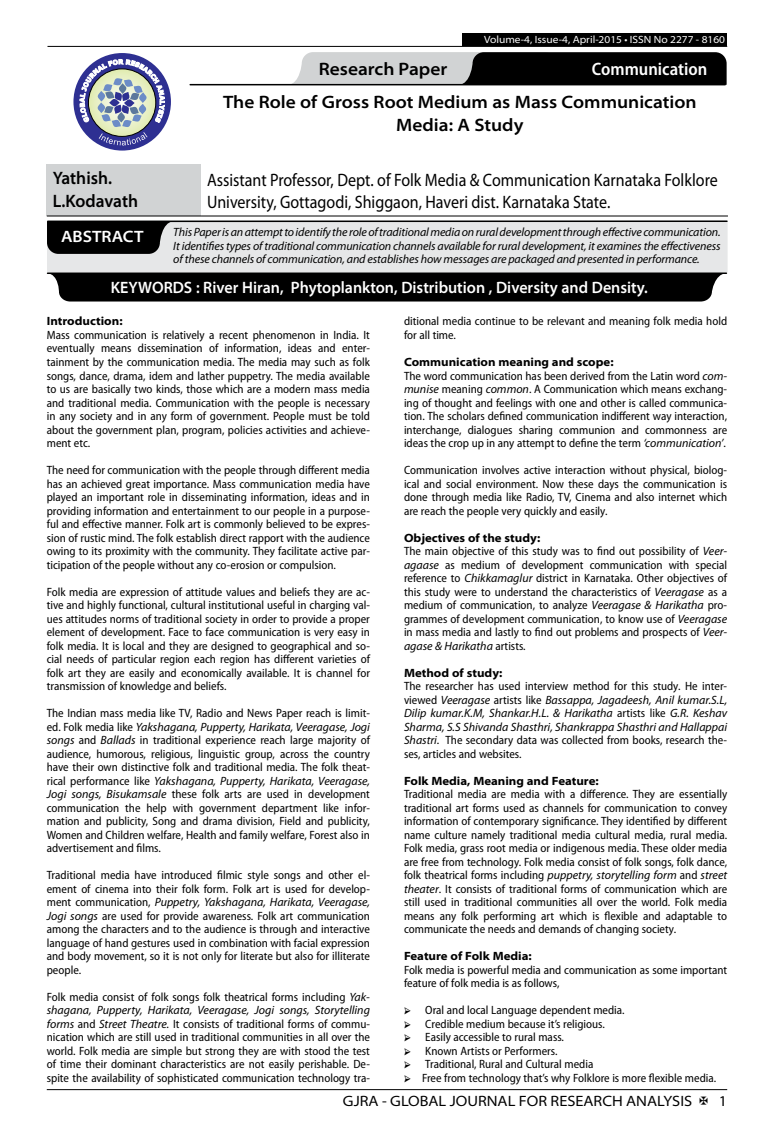
<style>
.page{position:relative;width:774px;height:1136px;background:#fff}
.page>*{position:absolute;margin:0;border:0;box-sizing:border-box;transform-origin:0 0}
.t1{font:18px/21.6px "Myriad Pro";color:#000;scale:.89 1}
.t2{font:600 semi-expanded 18px/23.4px "Myriad Pro";color:#000;text-align:center}
.t3{font:600 semi-expanded 18px/23.4px "Myriad Pro";color:#000;scale:.9 1}
.t4{font:600 semi-condensed 18px "Myriad Pro";color:#fff}
.t5{font:600 semi-expanded 16.5px "Myriad Pro";color:#fff;scale:.9 1}
.t6{font:600 semi-expanded 16.5px "Myriad Pro";color:#fff}
.t7{font:semi-expanded 15px "Myriad Pro";color:#000}
.t8{font:semi-condensed 12px/13.5px "Myriad Pro";color:#000;text-align:justify}
.t9{font:italic 12px/13.5px "Myriad Pro";letter-spacing:-.01em;color:#000;text-align:justify}
.t10{font:700 semi-expanded 12px "Myriad Pro";color:#000}
.t11{font:semi-expanded 10.5px "Myriad Pro";color:#fff}
.s1{font-style:italic;font-stretch:normal}
.s2{font-weight:700;font-stretch:semi-expanded}
</style>
<div class="page">
<hr style="left:47px;top:1089px;width:680px;height:1px;background:#000">
<div style="left:462px;top:33px;width:265px;height:13px;background:#000"></div>
<hr style="left:47px;top:46px;width:680px;height:1px;background:#000">
<svg style="left:288px;top:52px;width:439px;height:33px;background:#5a5a5b"></svg>
<hr style="left:190px;top:84px;width:535px;height:1px;background:#000">
<div style="left:73px;top:53px;width:98px;height:97px;background:#2e3092;border-radius:50%"></div>
<svg style="left:80px;top:59px;width:85px;height:86px"></svg>
<div style="left:47px;top:164px;width:154px;height:52px;background:#d1d3d4"></div>
<hr style="left:47px;top:215px;width:154px;height:1px;background:#000">
<hr style="left:201px;top:215px;width:527px;height:1px;background:#000">
<div style="left:47px;top:221px;width:680px;height:51px;background:#e6e7e8"></div>
<hr style="left:48px;top:220px;width:679px;height:2px;background:#000">
<svg style="left:47px;top:221px;width:126px;height:33px;background:#171717"></svg>
<hr style="left:48px;top:272px;width:678px;height:2px;background:#000">
<svg style="left:47px;top:273px;width:676px;height:28px;background:#111"></svg>
<div style="left:68px;top:280px;width:623px;height:17px;background:#000"></div>
<p class="t11" style="left:484px;top:34px;width:242px">Volume-4, Issue-4, April-2015 • ISSN No 2277 - 8160</p>
<h1 class="t2" style="left:319px;top:58px;width:130px">Research Paper</h1>
<h1 class="t4" style="left:592px;top:59px;width:117px">Communication</h1>
<h1 class="t2" style="left:223px;top:91px;width:475px">The Role of Gross Root Medium as Mass Communication<br>Media: A Study</h1>
<h1 class="t3" style="left:53px;top:166px;width:96px">Yathish.<br>L.Kodavath</h1>
<h1 class="t1" style="left:207px;top:170px;width:575px">Assistant Professor, Dept. of Folk Media &amp; Communication Karnataka Folklore<br>University, Gottagodi, Shiggaon, Haveri dist. Karnataka State.</h1>
<p class="t9" style="left:173px;top:225px;width:549px">This Paper is an attempt to identify the role of traditional media on rural development through effective communication.<br>It identifies types of traditional communication channels available for rural development, it examines the effectiveness of these channels of communication, and establishes how messages are packaged and presented in performance.</p>
<h2 class="t6" style="left:61px;top:227px;width:84px">ABSTRACT</h2>
<h2 class="t5" style="left:111px;top:278px;width:598px">KEYWORDS : River Hiran, Phytoplankton, Distribution , Diversity and Density.</h2>
<p class="t10" style="left:47px;top:314px;width:77px">Introduction:</p>
<p class="t8" style="left:47px;top:328px;width:325px">Mass communication is relatively a recent phenomenon in India. It eventually means dissemination of information, ideas and enter&shy;tainment by the communication media. The media may such as folk songs, dance, drama, idem and lather puppetry. The media available to us are basically two kinds, those which are a modern mass media and traditional media. Communication with the people is necessary in any society and in any form of government. People must be told about the government plan, program, policies activities and achieve&shy;ment etc.</p>
<p class="t8" style="left:47px;top:463px;width:325px">The need for communication with the people through different media has an achieved great importance. Mass communication media have played an important role in disseminating information, ideas and in providing information and entertainment to our people in a purpose&shy;ful and effective manner. Folk art is commonly believed to be expres&shy;sion of rustic mind. The folk establish direct rapport with the audience owing to its proximity with the community. They facilitate active par&shy;ticipation of the people without any co-erosion or compulsion.</p>
<p class="t8" style="left:47px;top:585px;width:325px">Folk media are expression of attitude values and beliefs they are ac&shy;tive and highly functional, cultural institutional useful in charging val&shy;ues attitudes norms of traditional society in order to provide a proper element of development. Face to face communication is very easy in folk media. It is local and they are designed to geographical and so&shy;cial needs of particular region each region has different varieties of folk art they are easily and economically available. It is channel for transmission of knowledge and beliefs.</p>
<p class="t8" style="left:47px;top:706px;width:325px">The Indian mass media like TV, Radio and News Paper reach is limit&shy;ed. Folk media like <span class="s1">Yakshagana, Pupperty, Harikata, Veeragase, Jogi songs</span> and <span class="s1">Ballads</span> in traditional experience reach large majority of audience, humorous, religious, linguistic group, across the country have their own distinctive folk and traditional media. The folk theat&shy;rical performance like <span class="s1">Yakshagana, Pupperty, Harikata, Veeragase, Jogi songs, Bisukamsale</span> these folk arts are used in development communication the help with government department like infor&shy;mation and publicity, Song and drama division, Field and publicity, Women and Children welfare, Health and family welfare, Forest also in advertisement and films.</p>
<p class="t8" style="left:47px;top:868px;width:325px">Traditional media have introduced filmic style songs and other el&shy;ement of cinema into their folk form. Folk art is used for develop&shy;ment communication, <span class="s1">Puppetry, Yakshagana, Harikata, Veeragase, Jogi songs</span> are used for provide awareness. Folk art communication among the characters and to the audience is through and interactive language of hand gestures used in combination with facial expression and body movement, so it is not only for literate but also for illiterate people.</p>
<p class="t8" style="left:47px;top:990px;width:325px">Folk media consist of folk songs folk theatrical forms including <span class="s1">Yak&shy;shagana, Pupperty, Harikata, Veeragase, Jogi songs, Storytelling forms</span> and <span class="s1">Street Theatre.</span> It consists of traditional forms of commu&shy;nication which are still used in traditional communities in all over the world. Folk media are simple but strong they are with stood the test of time their dominant characteristics are not easily perishable. De&shy;spite the availability of sophisticated communication technology tra-</p>
<p class="t8" style="left:404px;top:315px;width:325px">ditional media continue to be relevant and meaning folk media hold for all time.</p>
<p class="t8" style="left:404px;top:355px;width:325px;text-align:left"><span class="s2">Communication meaning and scope:<br></span>The word communication has been derived from the Latin word <span class="s1">com&shy;munise</span> meaning <span class="s1">common</span>. A Communication which means exchang&shy;ing of thought and feelings with one and other is called communica&shy;tion. The scholars defined communication indifferent way interaction, interchange, dialogues sharing communion and commonness are ideas the crop up in any attempt to define the term <span class="s1">‘communication’</span>.</p>
<p class="t8" style="left:404px;top:463px;width:325px">Communication involves active interaction without physical, biolog&shy;ical and social environment. Now these days the communication is done through media like Radio, TV, Cinema and also internet which are reach the people very quickly and easily.</p>
<p class="t8" style="left:404px;top:531px;width:325px;text-align:left"><span class="s2">Objectives of the study:<br></span>The main objective of this study was to find out possibility of <span class="s1">Veer&shy;agaase</span> as medium of development communication with special reference to <span class="s1">Chikkamaglur</span> district in Karnataka. Other objectives of this study were to understand the characteristics of <span class="s1">Veeragase</span> as a medium of communication, to analyze <span class="s1">Veeragase &amp; Harikatha</span> pro&shy;grammes of development communication, to know use of <span class="s1">Veeragase </span>in mass media and lastly to find out problems and prospects of <span class="s1">Veer&shy;agase &amp; Harikatha</span> artists.</p>
<p class="t10" style="left:404px;top:665px;width:100px">Method of study:</p>
<p class="t8" style="left:404px;top:679px;width:325px">The researcher has used interview method for this study. He inter&shy;viewed <span class="s1">Veeragase</span> artists like <span class="s1">Bassappa, Jagadeesh, Anil kumar.S.L, Dilip kumar.K.M, Shankar.H.L. &amp; Harikatha</span> artists like <span class="s1">G.R. Keshav Sharma, S.S Shivanda Shasthri, Shankrappa Shasthri and Hallappai Shastri.</span> The secondary data was collected from books, research the&shy;ses, articles and websites.</p>
<p class="t10" style="left:404px;top:773px;width:196px">Folk Media, Meaning and Feature:</p>
<p class="t8" style="left:404px;top:787px;width:325px">Traditional media are media with a difference. They are essentially traditional art forms used as channels for communication to convey information of contemporary significance. They identified by different name culture namely traditional media cultural media, rural media.<br>Folk media, grass root media or indigenous media. These older media are free from technology. Folk media consist of folk songs, folk dance, folk theatrical forms including <span class="s1">puppetry, storytelling form</span> and <span class="s1">street theater</span>. It consists of traditional forms of communication which are still used in traditional communities all over the world. Folk media means any folk performing art which is flexible and adaptable to communicate the needs and demands of changing society.</p>
<p class="t10" style="left:404px;top:949px;width:129px">Feature of Folk Media:</p>
<p class="t8" style="left:404px;top:963px;width:325px">Folk media is powerful media and communication as some important feature of folk media is as follows,</p>
<p class="t8" style="left:422px;top:1003px;width:296px;text-align:left">Oral and local Language dependent media.<br>Credible medium because it’s religious.<br>Easily accessible to rural mass.<br>Known Artists or Performers.<br>Traditional, Rural and Cultural media<br>Free from technology that’s why Folklore is more flexible media.</p>
<p class="t7" style="left:343px;top:1092px;width:351px">GJRA - GLOBAL JOURNAL FOR RESEARCH ANALYSIS</p>
<p class="t7" style="left:719px;top:1092px;width:10px">1</p>
</div>
